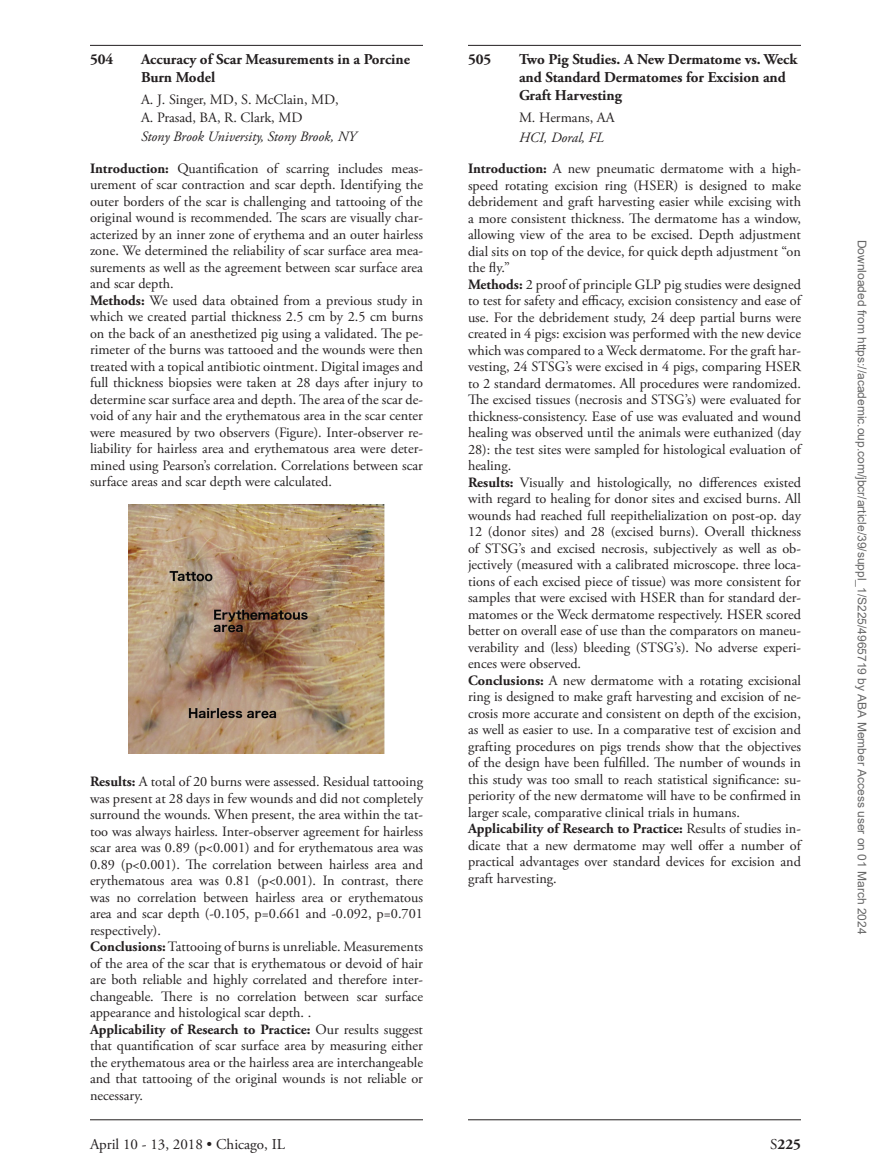
<style>
.page{position:relative;width:891px;height:1174px;background:#fff}
.page>*{position:absolute;margin:0;border:0;box-sizing:border-box;transform-origin:0 0}
.Article_Title{font:700 15px/18px "Adobe Garamond Pro";color:#231f20}
.RH_Folio{font:15px "Adobe Garamond Pro";color:#231f20}
.RH_Folio-2{font:700 15px "Adobe Garamond Pro";color:#231f20}
.Abstract{font:14.25px/16.5px "Adobe Garamond Pro";color:#231f20;text-align:justify}
.Author{font:14.25px/17.2px "Adobe Garamond Pro";color:#231f20}
.Affiliation{font:italic 14.25px "Adobe Garamond Pro";color:#231f20}
.t1{font:12px "Arial";color:#666}
.s1{font-weight:700}
.s2{font-weight:400}
</style>
<div class="page">
<hr style="left:468px;top:1119px;width:333px;height:1px;background:#231f20">
<hr style="left:90px;top:1119px;width:333px;height:1px;background:#231f20">
<hr style="left:90px;top:45px;width:333px;height:1px;background:#231f20">
<img style="left:128px;top:505px;width:257px;height:248px">
<hr style="left:468px;top:45px;width:333px;height:1px;background:#231f20">
<p class="Article_Title" style="left:90px;top:50px;width:25px">504</p>
<p class="Article_Title" style="left:141px;top:50px;width:271px">Accuracy of Scar Measurements in a Porcine<br>Burn Model</p>
<p class="Author" style="left:141px;top:92px;width:199px">A. J. Singer, MD, S. McClain, MD,<br>A. Prasad, BA, R. Clark, MD</p>
<p class="Affiliation" style="left:141px;top:128px;width:217px">Stony Brook University, Stony Brook, NY</p>
<p class="Abstract" style="left:90px;top:160px;width:335px"><span class="s1">Introduction:</span> Quantification of scarring includes meas&shy;urement of scar contraction and scar depth. Identifying the outer borders of the scar is challenging and tattooing of the original wound is recommended. The scars are visually char&shy;acterized by an inner zone of erythema and an outer hairless zone. We determined the reliability of scar surface area mea&shy;surements as well as the agreement between scar surface area and scar depth.</p>
<p class="Abstract" style="left:90px;top:292px;width:335px"><span class="s1">Methods:</span> We used data obtained from a previous study in which we created partial thickness 2.5 cm by 2.5 cm burns on the back of an anesthetized pig using a validated. The pe&shy;rimeter of the burns was tattooed and the wounds were then treated with a topical antibiotic ointment. Digital images and full thickness biopsies were taken at 28 days after injury to determine scar surface area and depth. The area of the scar de&shy;void of any hair and the erythematous area in the scar center were measured by two observers (Figure). Inter-observer re&shy;liability for hairless area and erythematous area were deter&shy;mined using Pearson’s correlation. Correlations between scar surface areas and scar depth were calculated.</p>
<p class="Abstract" style="left:90px;top:774px;width:335px"><span class="s1">Results:</span> A total of 20 burns were assessed. Residual tattooing was present at 28 days in few wounds and did not completely surround the wounds. When present, the area within the tat&shy;too was always hairless. Inter-observer agreement for hairless scar area was 0.89 (p&lt;0.001) and for erythematous area was 0.89 (p&lt;0.001). The correlation between hairless area and erythematous area was 0.81 (p&lt;0.001). In contrast, there was no correlation between hairless area or erythematous area and scar depth (-0.105, p=0.661 and -0.092, p=0.701 respectively).</p>
<p class="Abstract" style="left:90px;top:939px;width:335px"><span class="s1">Conclusions:</span> Tattooing of burns is unreliable. Measurements of the area of the scar that is erythematous or devoid of hair are both reliable and highly correlated and therefore inter&shy;changeable. There is no correlation between scar surface appearance and histological scar depth. .</p>
<p class="Abstract" style="left:90px;top:1021px;width:335px"><span class="s1">Applicability of Research to Practice:</span> Our results suggest that quantification of scar surface area by measuring either the erythematous area or the hairless area are interchangeable and that tattooing of the original wounds is not reliable or necessary.</p>
<p class="Article_Title" style="left:468px;top:50px;width:25px">505</p>
<p class="Article_Title" style="left:519px;top:50px;width:280px">Two Pig Studies. A New Dermatome vs. Weck and Standard Dermatomes for Excision and<br>Graft Harvesting</p>
<p class="Author" style="left:519px;top:110px;width:97px">M. Hermans, AA</p>
<p class="Affiliation" style="left:519px;top:129px;width:87px">HCI, Doral, FL</p>
<p class="Abstract" style="left:468px;top:161px;width:335px"><span class="s1">Introduction:</span> A new pneumatic dermatome with a high&shy;speed rotating excision ring (HSER) is designed to make debridement and graft harvesting easier while excising with a more consistent thickness. The dermatome has a window, allowing view of the area to be excised. Depth adjustment dial sits on top of the device, for quick depth adjustment “on the fly.”</p>
<p class="Abstract" style="left:468px;top:276px;width:335px"><span class="s1">Methods:</span> 2 proof of principle GLP pig studies were designed to test for safety and efficacy, excision consistency and ease of use. For the debridement study, 24 deep partial burns were created in 4 pigs: excision was performed with the new device which was compared to a Weck dermatome. For the graft har&shy;vesting, 24 STSG’s were excised in 4 pigs, comparing HSER to 2 standard dermatomes. All procedures were randomized.<br>The excised tissues (necrosis and STSG’s) were evaluated for thickness-consistency. Ease of use was evaluated and wound healing was observed until the animals were euthanized (day 28): the test sites were sampled for histological evaluation of healing.</p>
<p class="Abstract" style="left:468px;top:474px;width:335px"><span class="s1">Results:</span> Visually and histologically, no differences existed with regard to healing for donor sites and excised burns. All wounds had reached full reepithelialization on post-op. day 12 (donor sites) and 28 (excised burns). Overall thickness of STSG’s and excised necrosis, subjectively as well as ob&shy;jectively (measured with a calibrated microscope. three loca&shy;tions of each excised piece of tissue) was more consistent for samples that were excised with HSER than for standard der&shy;matomes or the Weck dermatome respectively. HSER scored better on overall ease of use than the comparators on maneu&shy;verability and (less) bleeding (STSG’s). No adverse experi&shy;ences were observed.</p>
<p class="Abstract" style="left:468px;top:672px;width:335px"><span class="s1">Conclusions:</span> A new dermatome with a rotating excisional ring is designed to make graft harvesting and excision of ne&shy;crosis more accurate and consistent on depth of the excision, as well as easier to use. In a comparative test of excision and grafting procedures on pigs trends show that the objectives of the design have been fulfilled. The number of wounds in this study was too small to reach statistical significance: su&shy;periority of the new dermatome will have to be confirmed in larger scale, comparative clinical trials in humans.</p>
<p class="Abstract" style="left:468px;top:821px;width:335px"><span class="s1">Applicability of Research to Practice:</span> Results of studies in&shy;dicate that a new dermatome may well offer a number of practical advantages over standard devices for excision and graft harvesting.</p>
<p class="RH_Folio" style="left:90px;top:1135px;width:197px">April 10 - 13, 2018 • Chicago, IL</p>
<p class="RH_Folio-2" style="left:770px;top:1135px;width:32px"><span class="s2">S</span>225</p>
<p class="t1" style="left:866px;top:240px;width:696px;rotate:90deg">Downloaded from https://academic.oup.com/jbcr/article/39/suppl_1/S225/4965719 by ABA Member Access user on 01 March 2024</p>
</div>
